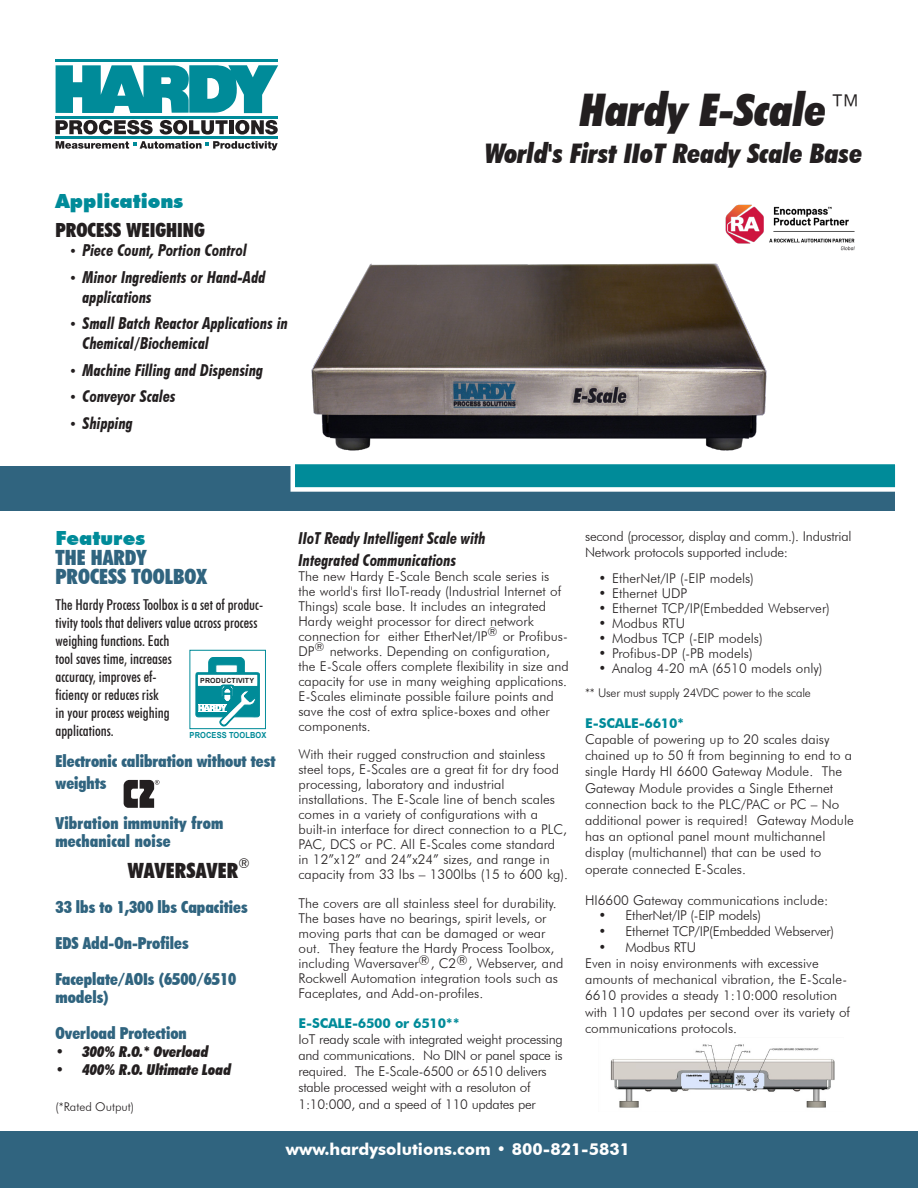
<style>
.page{position:relative;width:918px;height:1188px;background:#fff}
.page>*{position:absolute;margin:0;border:0;box-sizing:border-box;transform-origin:0 0}
.t1{font:italic 900 condensed 45px "Futura BT";color:#231f20}
.t2{font:italic 900 condensed 27px "Futura BT";color:#231f20}
.Paragraph_Style_1{font:900 condensed 21px "Futura BT";color:#30647f}
.Paragraph_Style_2{font:900 condensed 21px "Futura BT";letter-spacing:.01em;color:#231f20}
.t3{font:900 19.5px "Futura BT";color:#008b99}
.t4{font:900 condensed 19.5px "Futura BT";color:#231f20}
.t5{font:italic 700 condensed 16.5px/19.8px "Futura BT";color:#231f20}
.Paragraph_Style_1-2{font:900 condensed 16.5px/21.6px "Futura BT";color:#30647f}
.Paragraph_Style_2-2{font:900 condensed 16.5px/18px "Futura BT";letter-spacing:.01em;color:#30647f}
.t6{font:700 16.5px "Futura BT";color:#fff}
.Paragraph_Style_1-3{font:500 condensed 15px/18px "Futura BT";color:#231f20}
.t7{font:italic 900 condensed 15px "Futura BT";color:#231f20}
.t8{font:300 13.5px/15px "Futura BT";color:#231f20}
.t9{font:300 13.5px/16.2px "Futura BT";letter-spacing:-.02em;color:#231f20}
.t10{font:700 13.5px "Futura BT";letter-spacing:-.02em;color:#008b99}
.Paragraph_Style_2-3{font:500 condensed 13.5px "Futura BT";color:#231f20}
.Paragraph_Style_1-4{font:300 12px "Futura BT";letter-spacing:-.02em;color:#231f20}
.Paragraph_Style_1-5{font:300 12px "Futura BT";color:#231f20}
.t11{font:700 8.25px "Arial";letter-spacing:.015em;color:#008b98;scale:.9 1}
.t12{font:700 7.05px "Arial";letter-spacing:.015em;color:#231f20}
.s1{font-weight:300;font-style:normal;font-stretch:normal}
.s2{font-weight:300;font-style:normal;font-size:13.5px}
.s3{font-weight:700;color:#008b99}
</style>
<div class="page">
<div style="left:0;top:1131px;width:918px;height:57px;background:#30647f"></div>
<hr style="left:56px;top:60px;width:222px;height:2px;background:#008b99">
<hr style="left:56px;top:137px;width:222px;height:2px;background:#008b99">
<hr style="left:56px;top:116px;width:222px;height:2px;background:#008b99">
<svg style="left:56px;top:120px;width:97px;height:15px"></svg>
<svg style="left:160px;top:120px;width:68px;height:15px"></svg>
<hr style="left:229px;top:120px;width:4px;height:14px;background:#231f20">
<svg style="left:235px;top:120px;width:43px;height:15px"></svg>
<svg style="left:56px;top:141px;width:222px;height:9px"></svg>
<svg style="left:56px;top:65px;width:222px;height:48px"></svg>
<div style="left:0;top:466px;width:895px;height:44px;background:#30647f"></div>
<div style="left:291px;top:460px;width:609px;height:32px;background:#008b99;border:4px solid #fff"></div>
<div style="left:190px;top:650px;width:76px;height:79px;border:1px solid #008b98"></div>
<svg style="left:195px;top:657px;width:65px;height:70px"></svg>
<svg style="left:124px;top:780px;width:35px;height:28px"></svg>
<img style="left:308px;top:263px;width:514px;height:202px">
<img style="left:610px;top:1044px;width:225px;height:64px">
<img style="left:725px;top:204px;width:130px;height:47px">
<p class="t1" style="left:580px;top:82px;width:286px">Hardy E-Scale<span class="s1">™</span></p>
<p class="t3" style="left:56px;top:189px;width:129px">Applications</p>
<p class="t4" style="left:56px;top:218px;width:151px">PROCESS WEIGHING</p>
<p class="t5" style="left:69px;top:241px;width:179px"><span class="s2">•</span> Piece Count, Portion Control</p>
<p class="t5" style="left:83px;top:267px;width:185px;text-indent:-14px"><span class="s2">•</span> Minor Ingredients or Hand-Add applications</p>
<p class="t5" style="left:83px;top:314px;width:207px;text-indent:-14px"><span class="s2">•</span> Small Batch Reactor Applications in<br>Chemical/Biochemical</p>
<p class="t5" style="left:69px;top:360px;width:196px"><span class="s2">•</span> Machine Filling and Dispensing</p>
<p class="t5" style="left:69px;top:386px;width:108px"><span class="s2">•</span> Conveyor Scales</p>
<p class="t5" style="left:69px;top:413px;width:65px"><span class="s2">•</span> Shipping</p>
<p class="t2" style="left:485px;top:137px;width:379px">World's First IIoT Ready Scale Base</p>
<p class="t3" style="left:56px;top:526px;width:91px">Features</p>
<p class="Paragraph_Style_1" style="left:56px;top:544px;width:93px">THE HARDY</p>
<p class="Paragraph_Style_1" style="left:56px;top:564px;width:153px">PROCESS TOOLBOX</p>
<p class="Paragraph_Style_1-3" style="left:56px;top:595px;width:209px">The Hardy Process Toolbox is a set of produc&shy;tivity tools that delivers value across process weighing functions. Each<br>tool saves time, increases<br>accuracy, improves ef-<br>ficiency or reduces risk<br>in your process weighing<br>applications.</p>
<p class="Paragraph_Style_1-2" style="left:56px;top:750px;width:221px">Electronic calibration without test weights</p>
<p class="Paragraph_Style_2-2" style="left:56px;top:814px;width:169px">Vibration immunity from mechanical noise</p>
<p class="Paragraph_Style_2" style="left:128px;top:858px;width:112px">WAVERSAVER</p>
<p class="Paragraph_Style_2-3" style="left:239px;top:855px;width:13px">®</p>
<p class="Paragraph_Style_1-2" style="left:56px;top:896px;width:194px">33 lbs to 1,300 lbs Capacities</p>
<p class="Paragraph_Style_1-2" style="left:56px;top:932px;width:135px">EDS Add-On-Profiles</p>
<p class="Paragraph_Style_1-2" style="left:56px;top:970px;width:182px;line-height:18px">Faceplate/AOIs (6500/6510 models)</p>
<p class="Paragraph_Style_1-2" style="left:56px;top:1022px;width:133px">Overload Protection</p>
<p class="t7" style="left:56px;top:1042px;width:154px">• 300% R.O.* Overload</p>
<p class="t7" style="left:56px;top:1060px;width:177px">• 400% R.O. Ultimate Load</p>
<p class="Paragraph_Style_1-5" style="left:56px;top:1099px;width:80px">(*Rated Output)</p>
<p class="t12" style="left:200px;top:676px;width:55px">PRODUCTIVITY</p>
<p class="t11" style="left:190px;top:729px;width:87px">PROCESS TOOLBOX</p>
<p class="t9" style="left:585px;top:528px;width:268px">second (processor, display and comm.). Industrial<br>Network protocols supported include:</p>
<p class="t8" style="left:599px;top:570px;width:157px">• EtherNet/IP (-EIP models)</p>
<p class="t8" style="left:599px;top:585px;width:90px">• Ethernet UDP</p>
<p class="t8" style="left:599px;top:600px;width:233px">• Ethernet TCP/IP(Embedded Webserver)</p>
<p class="t8" style="left:599px;top:615px;width:88px">• Modbus RTU</p>
<p class="t8" style="left:599px;top:630px;width:166px">• Modbus TCP (-EIP models)</p>
<p class="t8" style="left:599px;top:645px;width:156px">• Profibus-DP (-PB models)</p>
<p class="t8" style="left:599px;top:660px;width:226px">• Analog 4-20 mA (6510 models only)</p>
<p class="Paragraph_Style_1-4" style="left:585px;top:685px;width:227px">** User must supply 24VDC power to the scale</p>
<p class="t10" style="left:585px;top:715px;width:101px">E-SCALE-6610*</p>
<p class="t8" style="left:585px;top:731px;width:270px;line-height:16.2px">Capable of powering up to 20 scales daisy chained up to 50 ft from beginning to end to a single Hardy HI 6600 Gateway Module. The Gateway Module provides a Single Ethernet connection back to the PLC/PAC or PC – No additional power is required! Gateway Module has an optional panel mount multichannel display (multichannel) that can be used to operate connected E-Scales.</p>
<p class="t8" style="left:585px;top:892px;width:245px">HI6600 Gateway communications include:</p>
<p class="t9" style="left:599px;top:907px;width:164px">• EtherNet/IP (-EIP models)</p>
<p class="t9" style="left:599px;top:923px;width:237px">• Ethernet TCP/IP(Embedded Webserver)</p>
<p class="t9" style="left:599px;top:939px;width:99px">• Modbus RTU</p>
<p class="t8" style="left:585px;top:955px;width:267px;line-height:16.2px">Even in noisy environments with excessive amounts of mechanical vibration, the E-Scale-6610 provides a steady 1:10:000 resolution with 110 updates per second over its variety of communications protocols.</p>
<p class="t5" style="left:298px;top:528px;width:189px;line-height:21.6px">IIoT Ready Intelligent Scale with<br>Integrated Communications</p>
<p class="t8" style="left:298px;top:569px;width:272px">The new Hardy E-Scale Bench scale series is the world's first IIoT-ready (Industrial Internet of Things) scale base. It includes an integrated Hardy weight processor for direct network connection for either EtherNet/IP<sup>®</sup> or Profibus-DP<sup>®</sup> networks. Depending on configuration, the E-Scale offers complete flexibility in size and capacity for use in many weighing applications.<br>E-Scales eliminate possible failure points and save the cost of extra splice-boxes and other components.</p>
<p class="t8" style="left:298px;top:747px;width:271px">With their rugged construction and stainless steel tops, E-Scales are a great fit for dry food processing, laboratory and industrial installations. The E-Scale line of bench scales comes in a variety of configurations with a built-in interface for direct connection to a PLC, PAC, DCS or PC. All E-Scales come standard in 12”x12” and 24”x24” sizes, and range in capacity from 33 lbs – 1300lbs (15 to 600 kg).</p>
<p class="t8" style="left:298px;top:896px;width:266px">The covers are all stainless steel for durability.<br>The bases have no bearings, spirit levels, or moving parts that can be damaged or wear out. They feature the Hardy Process Toolbox, including Waversaver®, C2®, Webserver, and Rockwell Automation integration tools such as Faceplates, and Add-on-profiles.</p>
<p class="t9" style="left:298px;top:1015px;width:266px"><span class="s3">E-SCALE-6500 or 6510**<br></span>IoT ready scale with integrated weight processing and communications. No DIN or panel space is required. The E-Scale-6500 or 6510 delivers stable processed weight with a resoluton of 1:10:000, and a speed of 110 updates per</p>
<p class="t6" style="left:286px;top:1139px;width:346px">www.hardysolutions.com • 800-821-5831</p>
</div>
